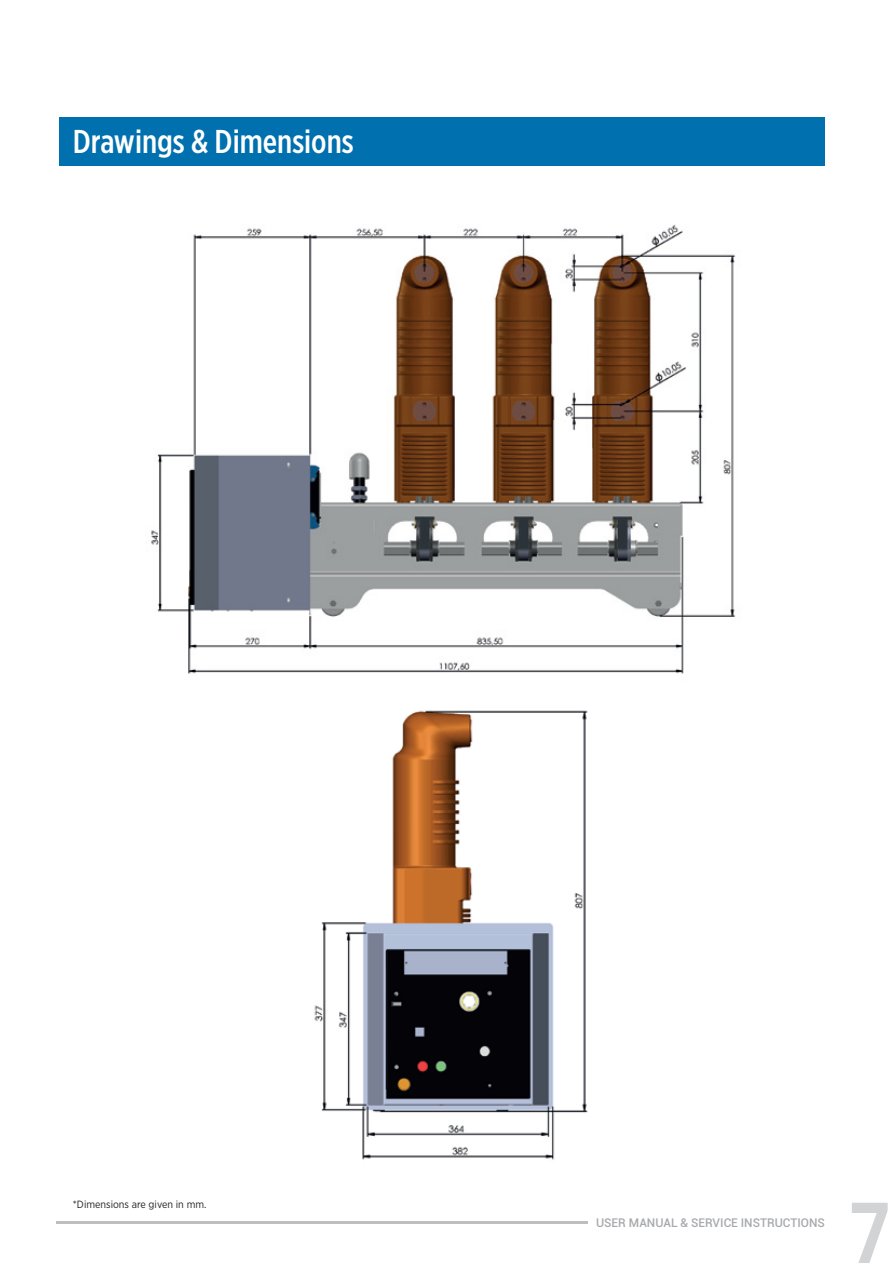
<style>
.page{position:relative;width:893px;height:1263px;background:#fff}
.page>*{position:absolute;margin:0;border:0;box-sizing:border-box;transform-origin:0 0}
.t1{font:500 98.4px "Gotham X Narrow";color:#d1d3d4}
.t2{font:500 33px "Gotham X Narrow";color:#fff}
.t3{font:500 12px "Roboto";color:#a7a9ac}
.t4{font:10.5px "Gotham Narrow";color:#231f20}
</style>
<div class="page">
<hr style="left:56px;top:1221px;width:532px;height:3px;background:#bcbec0">
<div style="left:59px;top:118px;width:766px;height:48px;background:#0070af"></div>
<img style="left:151px;top:225px;width:585px;height:449px">
<img style="left:314px;top:710px;width:274px;height:450px">
<h2 class="t2" style="left:73px;top:121px;width:282px">Drawings &amp; Dimensions</h2>
<p class="t4" style="left:73px;top:1197px;width:135px">*Dimensions are given in mm.</p>
<p class="t3" style="left:596px;top:1214px;width:230px">USER MANUAL &amp; SERVICE INSTRUCTIONS</p>
<h1 class="t1" style="left:848px;top:1177px;width:44px">7</h1>
</div>
